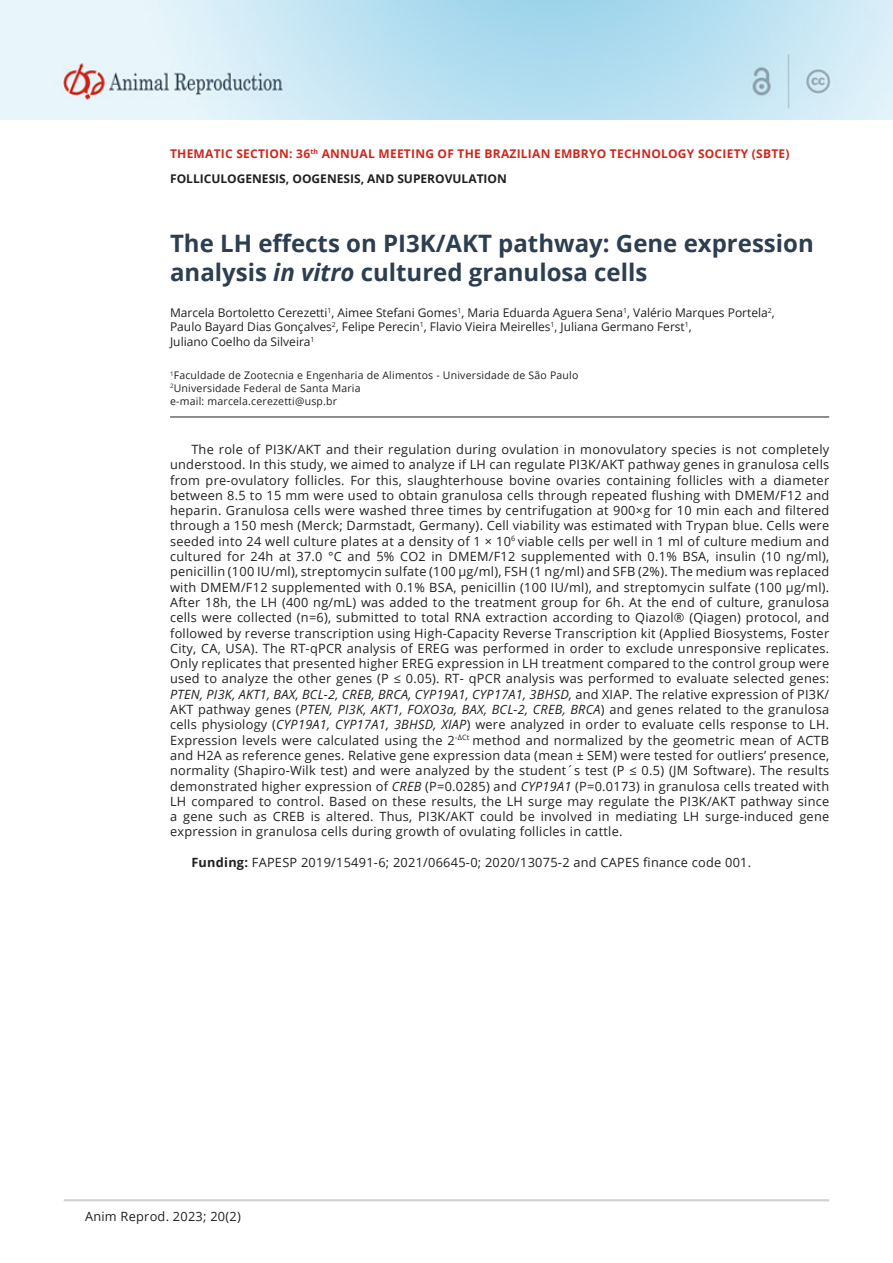
<style>
.page{position:relative;width:893px;height:1263px;background:#fff}
.page>*{position:absolute;margin:0;border:0;box-sizing:border-box;transform-origin:0 0}
.ArticleTitle{font:700 24px/28.8px "Open Sans";color:#2d3e50}
.Abstract{font:12.75px/15.3px "Open Sans";letter-spacing:.02em;color:#231f20;text-align:justify}
.Authors{font:12px/14.4px "Open Sans";color:#231f20}
.t1{font:700 12px/24.9px "Open Sans";letter-spacing:.02em;color:#cd281d}
.Affiliations{font:10.5px "Open Sans";letter-spacing:.02em;color:#231f20}
.Correspondence{font:10.5px "Open Sans";letter-spacing:.02em;color:#231f20}
.s1{color:#231f20}
.s2{font-style:italic}
.s3{font-weight:700}
</style>
<div class="page">
<img style="left:1px;top:1px;width:892px;height:118px">
<hr style="left:64px;top:1199px;width:765px;height:2px;background:#d1d2d4">
<hr style="left:170px;top:417px;width:659px;height:1px;background:#231f20">
<p class="t1" style="left:170px;top:141px;width:621px">THEMATIC SECTION: 36<sup>th</sup> ANNUAL MEETING OF THE BRAZILIAN EMBRYO TECHNOLOGY SOCIETY (SBTE)<br><span class="s1">FOLLICULOGENESIS, OOGENESIS, AND SUPEROVULATION</span></p>
<p class="ArticleTitle" style="left:170px;top:229px;width:645px">The LH effects on PI3K/AKT pathway: Gene expression analysis <span class="s2">in vitro</span> cultured granulosa cells</p>
<p class="Authors" style="left:170px;top:305px;width:606px">Marcela Bortoletto Cerezetti<sup>1</sup>, Aimee Stefani Gomes<sup>1</sup>, Maria Eduarda Aguera Sena<sup>1</sup>, Valério Marques Portela<sup>2</sup>,<br>Paulo Bayard Dias Gonçalves<sup>2</sup>, Felipe Perecin<sup>1</sup>, Flavio Vieira Meirelles<sup>1</sup>, Juliana Germano Ferst<sup>1</sup>,<br>Juliano Coelho da Silveira<sup>1</sup></p>
<p class="Affiliations" style="left:170px;top:368px;width:410px"><sup>1</sup>Faculdade de Zootecnia e Engenharia de Alimentos - Universidade de São Paulo</p>
<p class="Affiliations" style="left:170px;top:381px;width:192px"><sup>2</sup>Universidade Federal de Santa Maria</p>
<p class="Correspondence" style="left:170px;top:394px;width:169px">e-mail: marcela.cerezetti@usp.br</p>
<p class="Abstract" style="left:170px;top:441px;width:661px;text-indent:21px">The role of PI3K/AKT and their regulation during ovulation in monovulatory species is not completely understood. In this study, we aimed to analyze if LH can regulate PI3K/AKT pathway genes in granulosa cells from pre-ovulatory follicles. For this, slaughterhouse bovine ovaries containing follicles with a diameter between 8.5 to 15 mm were used to obtain granulosa cells through repeated flushing with DMEM/F12 and heparin. Granulosa cells were washed three times by centrifugation at 900×g for 10 min each and filtered through a 150 mesh (Merck; Darmstadt, Germany). Cell viability was estimated with Trypan blue. Cells were seeded into 24 well culture plates at a density of 1 × 10<sup>6</sup> viable cells per well in 1 ml of culture medium and cultured for 24h at 37.0 °C and 5% CO2 in DMEM/F12 supplemented with 0.1% BSA, insulin (10 ng/ml), penicillin (100 IU/ml), streptomycin sulfate (100 μg/ml), FSH (1 ng/ml) and SFB (2%). The medium was replaced with DMEM/F12 supplemented with 0.1% BSA, penicillin (100 IU/ml), and streptomycin sulfate (100 μg/ml).<br>After 18h, the LH (400 ng/mL) was added to the treatment group for 6h. At the end of culture, granulosa cells were collected (n=6), submitted to total RNA extraction according to Qiazol® (Qiagen) protocol, and followed by reverse transcription using High-Capacity Reverse Transcription kit (Applied Biosystems, Foster City, CA, USA). The RT-qPCR analysis of EREG was performed in order to exclude unresponsive replicates.<br>Only replicates that presented higher EREG expression in LH treatment compared to the control group were used to analyze the other genes (P ≤ 0.05). RT- qPCR analysis was performed to evaluate selected genes:<br><span class="s2">PTEN, PI3K, AKT1, BAX, BCL-2, CREB, BRCA, CYP19A1, CYP17A1, 3BHSD,</span> and XIAP<span class="s2">.</span> The relative expression of PI3K/ AKT pathway genes (<span class="s2">PTEN, PI3K, AKT1, FOXO3a, BAX, BCL-2, CREB, BRCA</span>) and genes related to the granulosa cells physiology (<span class="s2">CYP19A1, CYP17A1, 3BHSD, XIAP</span>) were analyzed in order to evaluate cells response to LH.<br>Expression levels were calculated using the 2<sup>-ΔCt</sup> method and normalized by the geometric mean of ACTB and H2A as reference genes. Relative gene expression data (mean ± SEM) were tested for outliers’ presence, normality (Shapiro-Wilk test) and were analyzed by the student´s test (P ≤ 0.5) (JM Software). The results demonstrated higher expression of <span class="s2">CREB</span> (P=0.0285) and <span class="s2">CYP19A1</span> (P=0.0173) in granulosa cells treated with LH compared to control. Based on these results, the LH surge may regulate the PI3K/AKT pathway since a gene such as CREB is altered. Thus, PI3K/AKT could be involved in mediating LH surge-induced gene expression in granulosa cells during growth of ovulating follicles in cattle.</p>
<p class="Abstract" style="left:191px;top:854px;width:561px"><span class="s3">Funding:</span> FAPESP 2019/15491-6; 2021/06645-0; 2020/13075-2 and CAPES finance code 001.</p>
<p class="Abstract" style="left:85px;top:1208px;width:157px">Anim Reprod. 2023; 20(2)</p>
</div>
